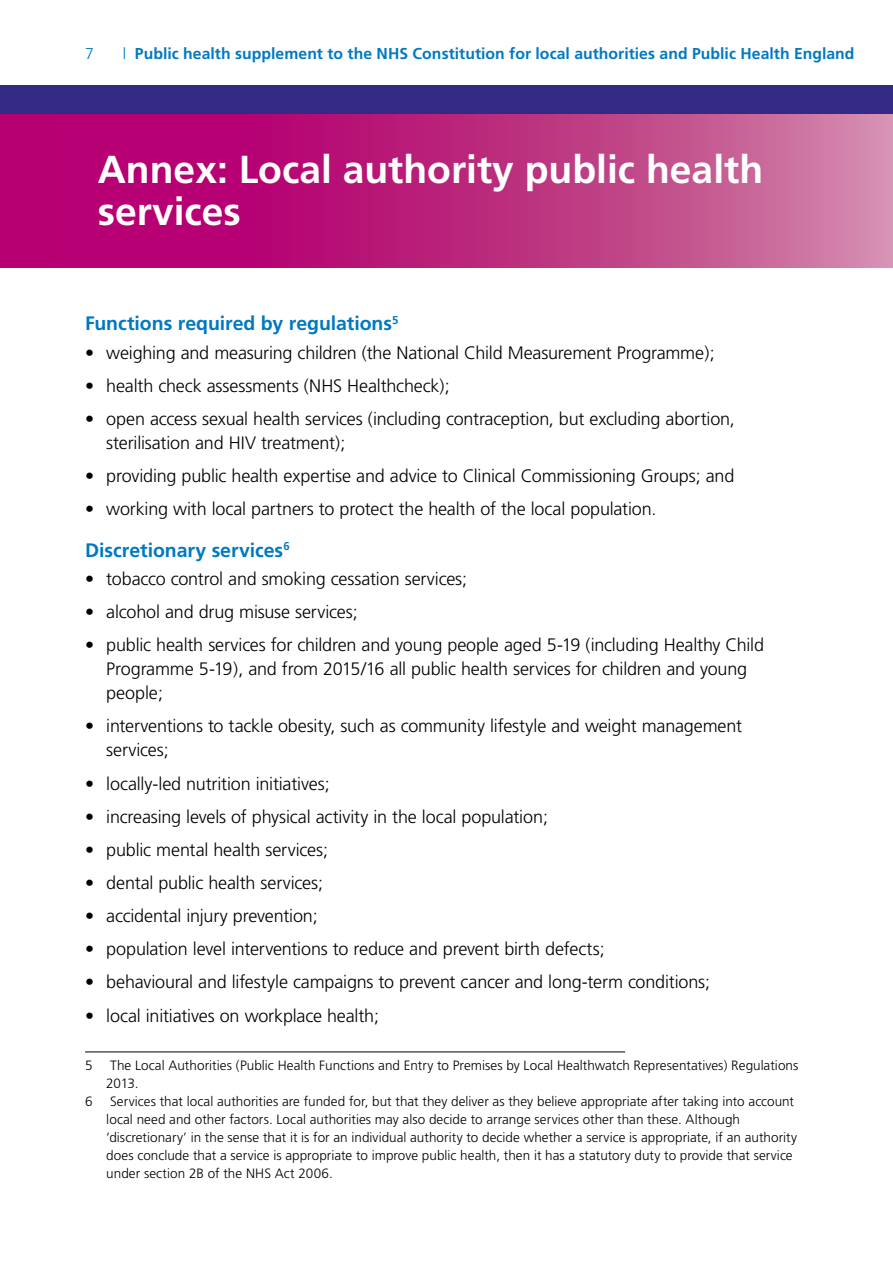
<style>
.page{position:relative;width:893px;height:1263px;background:#fff}
.page>*{position:absolute;margin:0;border:0;box-sizing:border-box;transform-origin:0 0}
.t1{font:700 39px/42px "Frutiger";color:#fff}
.t2{font:700 19.5px "Frutiger";letter-spacing:-.005em;color:#0079c1}
.t3{font:300 18px/24px "Frutiger";letter-spacing:-.01em;color:#000}
.t4{font:700 15.75px "Frutiger";letter-spacing:.005em;color:#0079c1}
.t5{font:300 15.75px "Frutiger";color:#0079c1}
.t6{font:300 13.5px/18px "Frutiger";letter-spacing:.005em;color:#000}
.s1{font-weight:300}
.s2{font-weight:400}
</style>
<div class="page">
<div style="left:0;top:85px;width:893px;height:30px;background:#332a86"></div>
<hr style="left:85px;top:1051px;width:540px;height:1px;background:#000">
<svg style="left:0;top:115px;width:893px;height:153px;background:#bd2e82"></svg>
<p class="t5" style="left:85px;top:45px;width:10px">7</p>
<p class="t4" style="left:123px;top:44px;width:733px"><span class="s1">|</span> Public health supplement to the NHS Constitution for local authorities and Public Health England</p>
<h1 class="t1" style="left:98px;top:149px;width:667px">Annex: Local authority public health services</h1>
<h2 class="t2" style="left:85px;top:312px;width:315px">Functions required by regulations<sup>5</sup></h2>
<p class="t3" style="left:85px;top:340px;width:631px"><span class="s2">•</span> weighing and measuring children (the National Child Measurement Programme);</p>
<p class="t3" style="left:85px;top:373px;width:366px"><span class="s2">•</span> health check assessments (NHS Healthcheck);</p>
<p class="t3" style="left:106px;top:407px;width:630px;text-indent:-21px"><span class="s2">•</span> open access sexual health services (including contraception, but excluding abortion, sterilisation and HIV treatment);</p>
<p class="t3" style="left:85px;top:464px;width:651px"><span class="s2">•</span> providing public health expertise and advice to Clinical Commissioning Groups; and</p>
<p class="t3" style="left:85px;top:497px;width:573px"><span class="s2">•</span> working with local partners to protect the health of the local population.</p>
<h2 class="t2" style="left:85px;top:538px;width:206px">Discretionary services<sup>6</sup></h2>
<p class="t3" style="left:85px;top:567px;width:384px"><span class="s2">•</span> tobacco control and smoking cessation services;</p>
<p class="t3" style="left:85px;top:600px;width:274px"><span class="s2">•</span> alcohol and drug misuse services;</p>
<p class="t3" style="left:106px;top:633px;width:659px;text-indent:-21px"><span class="s2">•</span> public health services for children and young people aged 5-19 (including Healthy Child<br>Programme 5-19), and from 2015/16 all public health services for children and young people;</p>
<p class="t3" style="left:106px;top:714px;width:637px;text-indent:-21px"><span class="s2">•</span> interventions to tackle obesity, such as community lifestyle and weight management services;</p>
<p class="t3" style="left:85px;top:771px;width:246px"><span class="s2">•</span> locally-led nutrition initiatives;</p>
<p class="t3" style="left:85px;top:804px;width:465px"><span class="s2">•</span> increasing levels of physical activity in the local population;</p>
<p class="t3" style="left:85px;top:838px;width:245px"><span class="s2">•</span> public mental health services;</p>
<p class="t3" style="left:85px;top:871px;width:240px"><span class="s2">•</span> dental public health services;</p>
<p class="t3" style="left:85px;top:904px;width:234px"><span class="s2">•</span> accidental injury prevention;</p>
<p class="t3" style="left:85px;top:937px;width:521px"><span class="s2">•</span> population level interventions to reduce and prevent birth defects;</p>
<p class="t3" style="left:85px;top:970px;width:627px"><span class="s2">•</span> behavioural and lifestyle campaigns to prevent cancer and long-term conditions;</p>
<p class="t3" style="left:85px;top:1003px;width:296px"><span class="s2">•</span> local initiatives on workplace health;</p>
<p class="t6" style="left:85px;top:1056px;width:9px">5</p>
<p class="t6" style="left:106px;top:1056px;width:693px">The Local Authorities (Public Health Functions and Entry to Premises by Local Healthwatch Representatives) Regulations<br>2013.</p>
<p class="t6" style="left:85px;top:1092px;width:9px">6</p>
<p class="t6" style="left:106px;top:1092px;width:692px">Services that local authorities are funded for, but that they deliver as they believe appropriate after taking into account local need and other factors. Local authorities may also decide to arrange services other than these. Although ‘discretionary’ in the sense that it is for an individual authority to decide whether a service is appropriate, if an authority does conclude that a service is appropriate to improve public health, then it has a statutory duty to provide that service under section 2B of the NHS Act 2006.</p>
</div>
